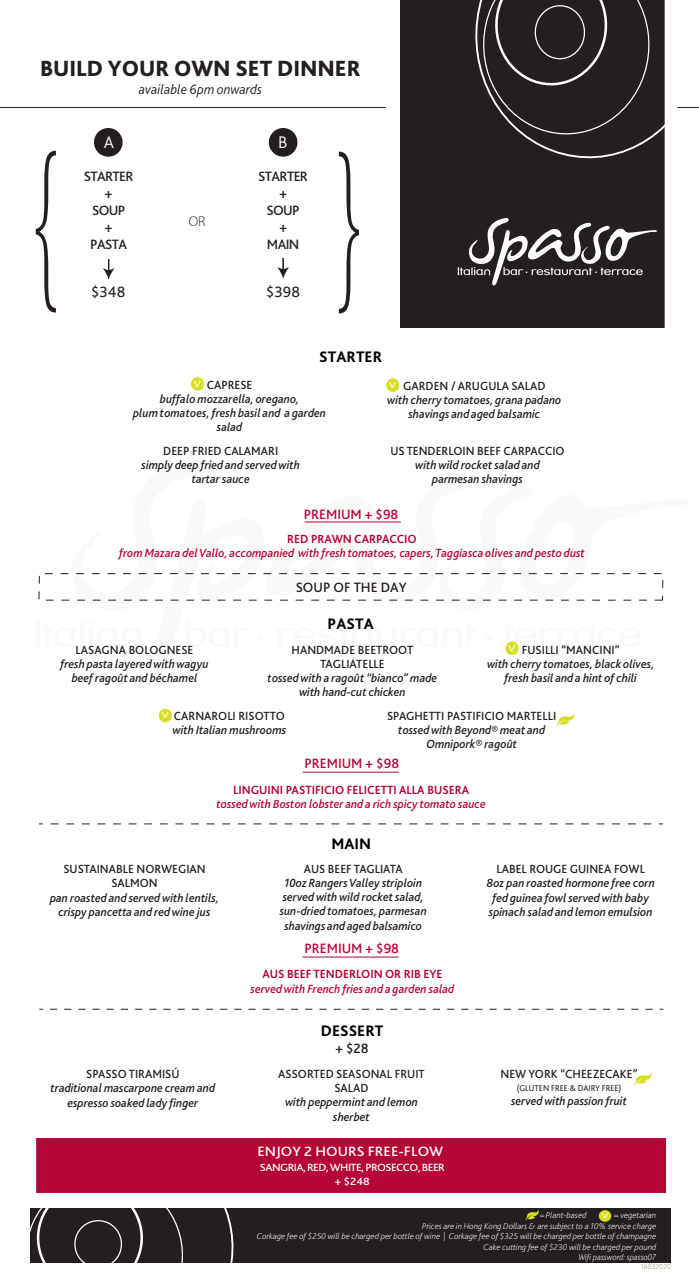
<style>
.page{position:relative;width:699px;height:1276px;background:#fff}
.page>*{position:absolute;margin:0;border:0;box-sizing:border-box;transform-origin:0 0}
.t1{font:188.25px "Fiolex Girls Regular";color:#231f20;scale:.33 1}
.t2{font:800 23px "Bliss 2";color:#231f20}
.t3{font:300 17.62px "Bliss 2";color:#fff}
.t4{font:800 16px "Bliss 2";color:#040503}
.t5{font:15.75px "Bliss 2";color:#231f20}
.t6{font:500 14.12px/17px "Bliss 2";letter-spacing:-.05em;color:#231f20;text-align:center}
.t7{font:500 14.12px "Bliss 2";color:#b50536}
.t8{font:500 14.12px "Bliss 2";color:#fff;scale:1.06 1}
.t9{font:italic 300 14.12px "Bliss 2";color:#231f20}
.t10{font:500 14.12px "Bliss 2";color:#231f20}
.t11{font:300 14.12px "Myriad Pro";color:#231f20}
.t12{font:italic 500 12.38px/14.1px "Bliss 2";color:#231f20;text-align:center;scale:.96 1}
.t13{font:500 12.38px/14.1px "Bliss 2";color:#231f20;text-align:center;scale:.96 1}
.t14{font:italic 500 12.38px "Bliss 2";color:#b50536;scale:.96 1}
.t15{font:700 12.38px "Bliss 2";color:#b50536;scale:.96 1}
.t16{font:500 11px/14.1px "Bliss 2";letter-spacing:-.05em;color:#fff;text-align:center;scale:1.06 1}
.t17{font:9.12px "Bliss 2";color:#fff;scale:1.31 1}
.t18{font:8.88px "Bliss 2";color:#231f20;scale:.96 1}
.t19{font:italic 200 8.75px/10.5px "Bliss 2";letter-spacing:-.005em;color:#fff;text-align:right;scale:1.04 1}
.t20{font:7.75px "Bliss 2";color:#fff;scale:1.48 1}
.t21{font:200 7.5px "Bliss 2";color:#998b7d}
</style>
<div class="page">
<div style="left:400px;top:0;width:263px;height:327px;background:#231f20"></div>
<div style="left:400px;top:0;width:264px;height:328px;border:1px solid #231f20"></div>
<div style="left:30px;top:1208px;width:640px;height:54px;background:#231f20"></div>
<svg style="left:457px;top:218px;width:201px;height:68px"></svg>
<svg style="left:460px;top:0;width:203px;height:174px"></svg>
<svg style="left:30px;top:1208px;width:204px;height:54px"></svg>
<div style="left:598px;top:1210px;width:12px;height:11px;background:#d6df21;border-radius:50%"></div>
<svg style="left:525px;top:1209px;width:14px;height:11px"></svg>
<hr style="left:0;top:107px;width:385px;height:1px;background:#231f20">
<svg style="left:677px;top:107px;width:21px;height:1px"></svg>
<div style="left:94px;top:128px;width:28px;height:29px;background:#231f20;border-radius:50%"></div>
<div style="left:268px;top:128px;width:29px;height:29px;background:#231f20;border-radius:50%"></div>
<svg style="left:103px;top:259px;width:11px;height:20px"></svg>
<svg style="left:277px;top:258px;width:12px;height:20px"></svg>
<div style="left:36px;top:1138px;width:629px;height:55px;background:#b50536;border:1px solid #b50536"></div>
<svg style="left:38px;top:521px;width:626px;height:135px"></svg>
<svg style="left:51px;top:823px;width:611px;height:1px"></svg>
<svg style="left:50px;top:1009px;width:612px;height:1px"></svg>
<div style="left:191px;top:377px;width:13px;height:14px;background:#d6df21;border-radius:50%"></div>
<div style="left:386px;top:378px;width:13px;height:14px;background:#d6df21;border-radius:50%"></div>
<div style="left:159px;top:708px;width:13px;height:14px;background:#d6df21;border-radius:50%"></div>
<div style="left:505px;top:641px;width:13px;height:14px;background:#d6df21;border-radius:50%"></div>
<svg style="left:556px;top:713px;width:18px;height:13px"></svg>
<svg style="left:634px;top:1072px;width:18px;height:13px"></svg>
<hr style="left:304px;top:521px;width:96px;height:1px;background:#b50536">
<hr style="left:302px;top:772px;width:96px;height:1px;background:#b50536">
<hr style="left:302px;top:956px;width:96px;height:1px;background:#b50536">
<h2 class="t2" style="left:40px;top:54px;width:322px">BUILD YOUR OWN SET DINNER</h2>
<p class="t9" style="left:139px;top:81px;width:124px">available 6pm onwards</p>
<h1 class="t1" style="left:30px;top:116px;width:95px">{</h1>
<h3 class="t3" style="left:104px;top:131px;width:12px">A</h3>
<h3 class="t3" style="left:278px;top:131px;width:11px">B</h3>
<p class="t6" style="left:84px;top:167px;width:51px">STARTER +<br>SOUP<br>+<br>PASTA</p>
<p class="t11" style="left:188px;top:213px;width:18px">OR</p>
<p class="t6" style="left:258px;top:167px;width:51px">STARTER +<br>SOUP<br>+<br>MAIN</p>
<p class="t5" style="left:91px;top:282px;width:36px">$348</p>
<p class="t5" style="left:266px;top:282px;width:35px">$398</p>
<p class="t4" style="left:319px;top:346px;width:64px">STARTER</p>
<p class="t13" style="left:206px;top:377px;width:49px">CAPRESE</p>
<p class="t12" style="left:133px;top:391px;width:202px">buffalo mozzarella, oregano,<br>plum tomatoes, fresh basil and a garden salad</p>
<p class="t17" style="left:193px;top:378px;width:7px">V</p>
<p class="t17" style="left:388px;top:379px;width:7px">V</p>
<p class="t13" style="left:403px;top:378px;width:150px">GARDEN / ARUGULA SALAD</p>
<p class="t12" style="left:387px;top:392px;width:183px">with cherry tomatoes, grana padano shavings and aged balsamic</p>
<p class="t13" style="left:163px;top:443px;width:121px">DEEP FRIED CALAMARI</p>
<p class="t12" style="left:141px;top:457px;width:166px">simply deep fried and served with tartar sauce</p>
<p class="t13" style="left:390px;top:443px;width:183px">US TENDERLOIN BEEF CARPACCIO</p>
<p class="t12" style="left:415px;top:457px;width:131px">with wild rocket salad and parmesan shavings</p>
<p class="t7" style="left:303px;top:506px;width:96px">PREMIUM + $98</p>
<p class="t15" style="left:287px;top:531px;width:136px">RED PRAWN CARPACCIO</p>
<p class="t14" style="left:119px;top:545px;width:486px">from Mazara del Vallo, accompanied with fresh tomatoes, capers, Taggiasca olives and pesto dust</p>
<p class="t10" style="left:295px;top:578px;width:112px">SOUP OF THE DAY</p>
<p class="t4" style="left:327px;top:613px;width:48px">PASTA</p>
<p class="t13" style="left:76px;top:642px;width:124px">LASAGNA BOLOGNESE</p>
<p class="t12" style="left:60px;top:656px;width:156px">fresh pasta layered with wagyu beef ragoût and béchamel</p>
<p class="t13" style="left:291px;top:642px;width:128px">HANDMADE BEETROOT<br>TAGLIATELLE</p>
<p class="t12" style="left:267px;top:670px;width:178px">tossed with a ragoût “bianco” made with hand-cut chicken</p>
<p class="t13" style="left:521px;top:642px;width:103px">FUSILLI “MANCINI”</p>
<p class="t12" style="left:486px;top:656px;width:176px">with cherry tomatoes, black olives, fresh basil and a hint of chili</p>
<p class="t17" style="left:508px;top:642px;width:7px">V</p>
<p class="t13" style="left:174px;top:708px;width:117px">CARNAROLI RISOTTO</p>
<p class="t12" style="left:172px;top:723px;width:120px">with Italian mushrooms</p>
<p class="t17" style="left:161px;top:709px;width:7px">V</p>
<p class="t13" style="left:387px;top:708px;width:177px">SPAGHETTI PASTIFICIO MARTELLI</p>
<p class="t12" style="left:398px;top:722px;width:154px">tossed with Beyond® meat and<br>Omnipork® ragoût</p>
<p class="t7" style="left:304px;top:755px;width:96px">PREMIUM + $98</p>
<p class="t15" style="left:233px;top:782px;width:247px">LINGUINI PASTIFICIO FELICETTI ALLA BUSERA</p>
<p class="t14" style="left:216px;top:796px;width:282px">tossed with Boston lobster and a rich spicy tomato sauce</p>
<p class="t13" style="left:63px;top:861px;width:150px">SUSTAINABLE NORWEGIAN<br>SALMON</p>
<p class="t12" style="left:50px;top:890px;width:177px">pan roasted and served with lentils, crispy pancetta and red wine jus</p>
<p class="t13" style="left:86px;top:1066px;width:99px">SPASSO TIRAMISÚ</p>
<p class="t12" style="left:50px;top:1081px;width:173px">traditional mascarpone cream and espresso soaked lady finger</p>
<p class="t4" style="left:331px;top:834px;width:41px">MAIN</p>
<p class="t13" style="left:303px;top:861px;width:105px">AUS BEEF TAGLIATA</p>
<p class="t12" style="left:279px;top:875px;width:155px">10oz Rangers Valley striploin served with wild rocket salad, sun-dried tomatoes, parmesan shavings and aged balsamico</p>
<p class="t7" style="left:304px;top:940px;width:96px">PREMIUM + $98</p>
<p class="t15" style="left:262px;top:966px;width:189px">AUS BEEF TENDERLOIN OR RIB EYE</p>
<p class="t14" style="left:250px;top:980px;width:213px">served with French fries and a garden salad</p>
<p class="t4" style="left:320px;top:1020px;width:64px">DESSERT</p>
<p class="t6" style="left:335px;top:1039px;width:35px">+ $28</p>
<p class="t13" style="left:278px;top:1066px;width:154px">ASSORTED SEASONAL FRUIT<br>SALAD</p>
<p class="t12" style="left:285px;top:1095px;width:140px">with peppermint and lemon sherbet</p>
<p class="t8" style="left:257px;top:1142px;width:177px">ENJOY 2 HOURS FREE-FLOW</p>
<p class="t16" style="left:260px;top:1160px;width:176px">SANGRIA, RED, WHITE, PROSECCO, BEER + $248</p>
<p class="t13" style="left:496px;top:861px;width:156px">LABEL ROUGE GUINEA FOWL</p>
<p class="t12" style="left:486px;top:876px;width:176px;text-align:left">8oz pan roasted hormone free corn fed guinea fowl served with baby spinach salad and lemon emulsion</p>
<p class="t13" style="left:500px;top:1066px;width:144px">NEW YORK “CHEEZECAKE”</p>
<p class="t18" style="left:516px;top:1082px;width:110px">(GLUTEN FREE &amp; DAIRY FREE)</p>
<p class="t12" style="left:510px;top:1093px;width:122px">served with passion fruit</p>
<p class="t19" style="left:539px;top:1210px;width:46px">= Plant-based</p>
<p class="t19" style="left:256px;top:1210px;width:385px">= vegetarian<br>Prices are in Hong Kong Dollars &amp; are subject to a 10% service charge<br>Corkage fee of $250 will be charged per bottle of wine | Corkage fee of $325 will be charged per bottle of champagne Cake cutting fee of $230 will be charged per pound<br>Wifi password: spasso07</p>
<p class="t20" style="left:601px;top:1210px;width:6px">V</p>
<p class="t21" style="left:640px;top:1261px;width:32px">16032020</p>
</div>
